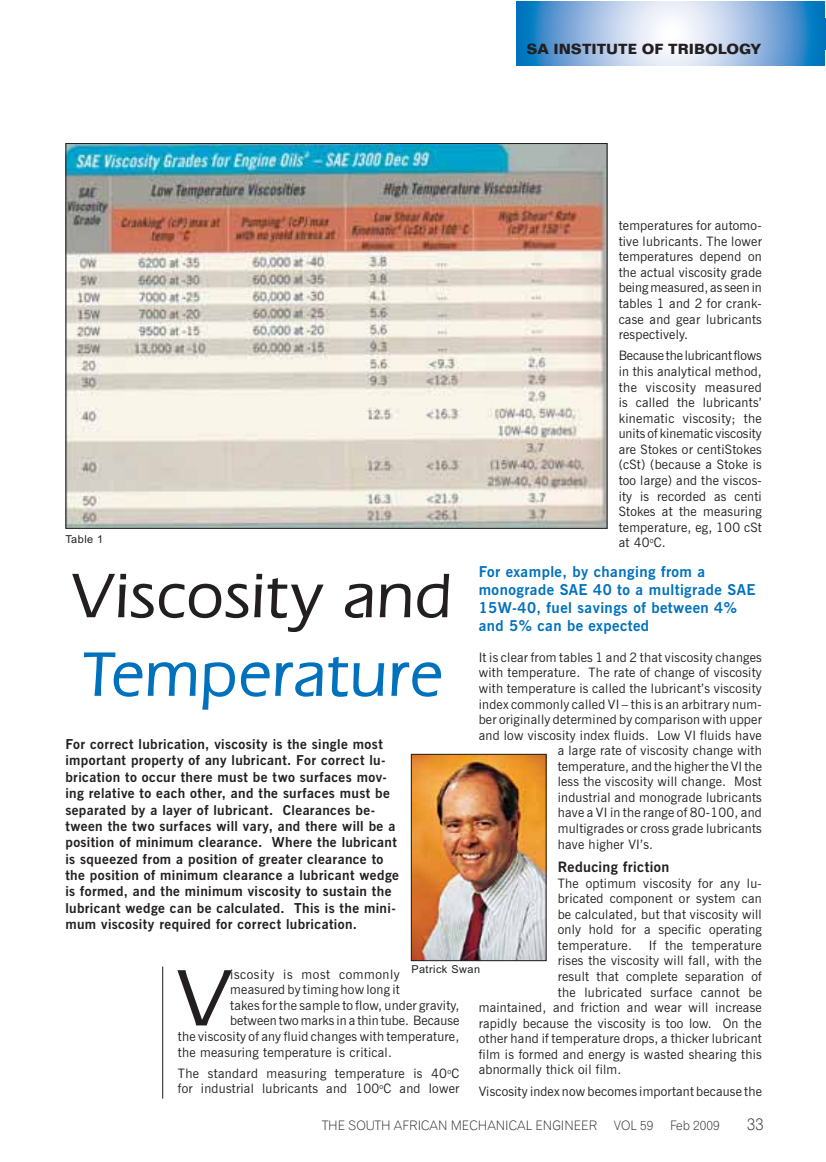
<style>
.page{position:relative;width:826px;height:1162px;background:#fff}
.page>*{position:absolute;margin:0;border:0;box-sizing:border-box;transform-origin:0 0}
.t1{font:500 83.4px "Eras IT Cby BT";color:#231f20}
.t2{font:500 65.55px "Eras IT Cby BT";letter-spacing:.015em;color:#231f20}
.t3{font:500 65.55px "Eras IT Cby BT";letter-spacing:.015em;color:#0071bc}
.t4{font:16.35px "Gothic 720 BT Light B";color:#231f20}
.t5{font:700 15px/18px "News Gothic BT";letter-spacing:.03em;color:#0071bc}
.t6{font:700 14.25px "Folio BT";color:#231f20}
.t7{font:700 14.25px "News Gothic BT";letter-spacing:.03em;color:#231f20}
.t8{font:700 13.65px/16.4px "News Gothic BT";letter-spacing:.03em;color:#231f20}
.t9{font:12.9px/15.6px "News Gothic BT";letter-spacing:.02em;color:#231f20;text-align:justify}
.t10{font:12.9px "Gothic 720 BT Light B";color:#231f20}
.t11{font:12.9px "News Gothic BT";letter-spacing:.045em;color:#231f20}
.t12{font:10.95px "Arial";letter-spacing:.04em;color:#231f20}
</style>
<div class="page">
<img style="left:67px;top:143px;width:541px;height:385px">
<img style="left:413px;top:756px;width:131px;height:203px">
<div style="left:411px;top:754px;width:135px;height:207px;border:1px solid #231f20"></div>
<svg style="left:516px;top:1px;width:309px;height:65px;background:#93bbe0"></svg>
<hr style="left:162px;top:966px;width:1px;height:132px;background:#231f20">
<p class="t12" style="left:65px;top:535px;width:39px">Table 1</p>
<p class="t6" style="left:526px;top:44px;width:236px">SA INSTITUTE OF TRIBOLOGY</p>
<p class="t9" style="left:618px;top:219px;width:145px">temperatures for automo&shy;tive lubricants. The lower temperatures depend on the actual viscosity grade being measured, as seen in tables 1 and 2 for crank&shy;case and gear lubricants respectively.</p>
<p class="t9" style="left:618px;top:349px;width:145px">Because the lubricant flows in this analytical method, the viscosity measured is called the lubricants’ kinematic viscosity; the units of kinematic viscosity are Stokes or centiStokes (cSt) (because a Stoke is too large) and the viscos&shy;ity is recorded as centi Stokes at the measuring temperature, eg, 100 cSt at 40<sup>o</sup>C.</p>
<p class="t5" style="left:478px;top:564px;width:278px">For example, by changing from a monograde SAE 40 to a multigrade SAE<br>15W-40, fuel savings of between 4% and 5% can be expected</p>
<h2 class="t2" style="left:73px;top:574px;width:381px">Viscosity and</h2>
<h2 class="t3" style="left:83px;top:652px;width:361px">Temperature</h2>
<p class="t8" style="left:65px;top:737px;width:335px">For correct lubrication, viscosity is the single most important property of any lubricant. For correct lu&shy;brication to occur there must be two surfaces mov&shy;ing relative to each other, and the surfaces must be separated by a layer of lubricant. Clearances be&shy;tween the two surfaces will vary, and there will be a position of minimum clearance. Where the lubricant is squeezed from a position of greater clearance to the position of minimum clearance a lubricant wedge is formed, and the minimum viscosity to sustain the lubricant wedge can be calculated. This is the mini&shy;mum viscosity required for correct lubrication.</p>
<p class="t9" style="left:478px;top:650px;width:284px">It is clear from tables 1 and 2 that viscosity changes</p>
<p class="t9" style="left:478px;top:666px;width:284px">with temperature. The rate of change of viscosity</p>
<p class="t9" style="left:478px;top:681px;width:284px">with temperature is called the lubricant’s viscosity</p>
<p class="t9" style="left:478px;top:697px;width:285px">index commonly called VI – this is an arbitrary num-</p>
<p class="t9" style="left:478px;top:713px;width:284px">ber originally determined by comparison with upper</p>
<p class="t9" style="left:478px;top:728px;width:284px">and low viscosity index fluids. Low VI fluids have</p>
<p class="t9" style="left:557px;top:744px;width:206px">a large rate of viscosity change with</p>
<p class="t9" style="left:557px;top:759px;width:206px">temperature, and the higher the VI the</p>
<p class="t9" style="left:557px;top:775px;width:206px">less the viscosity will change. Most</p>
<p class="t9" style="left:557px;top:790px;width:205px">industrial and monograde lubricants</p>
<p class="t9" style="left:557px;top:806px;width:206px">have a VI in the range of 80-100, and</p>
<p class="t9" style="left:557px;top:821px;width:206px">multigrades or cross grade lubricants</p>
<p class="t9" style="left:557px;top:837px;width:97px">have higher VI’s.</p>
<p class="t7" style="left:557px;top:861px;width:113px">Reducing friction</p>
<p class="t9" style="left:557px;top:876px;width:206px">The optimum viscosity for any lu&shy;bricated component or system can be calculated, but that viscosity will only hold for a specific operating temperature.</p>
<p class="t9" style="left:648px;top:938px;width:114px">If the temperature</p>
<p class="t9" style="left:557px;top:954px;width:206px">rises the viscosity will fall, with the</p>
<p class="t9" style="left:557px;top:969px;width:205px">result that complete separation of</p>
<p class="t9" style="left:557px;top:985px;width:206px">the lubricated surface cannot be</p>
<p class="t9" style="left:478px;top:1000px;width:284px">maintained, and friction and wear will increase</p>
<p class="t9" style="left:478px;top:1016px;width:284px">rapidly because the viscosity is too low. On the</p>
<p class="t9" style="left:478px;top:1032px;width:284px">other hand if temperature drops, a thicker lubricant</p>
<p class="t9" style="left:478px;top:1047px;width:284px">film is formed and energy is wasted shearing this</p>
<p class="t9" style="left:478px;top:1063px;width:144px">abnormally thick oil film.</p>
<p class="t9" style="left:478px;top:1084px;width:285px">Viscosity index now becomes important because the</p>
<p class="t12" style="left:411px;top:964px;width:70px">Patrick Swan</p>
<h1 class="t1" style="left:178px;top:970px;width:52px">V</h1>
<p class="t11" style="left:230px;top:969px;width:171px">iscosity is most commonly</p>
<p class="t9" style="left:230px;top:983px;width:171px">measured by timing how long it</p>
<p class="t9" style="left:230px;top:998px;width:230px">takes for the sample to flow, under gravity,</p>
<p class="t9" style="left:230px;top:1014px;width:231px">between two marks in a thin tube. Because</p>
<p class="t9" style="left:178px;top:1029px;width:283px">the viscosity of any fluid changes with temperature,</p>
<p class="t9" style="left:178px;top:1045px;width:215px">the measuring temperature is critical.</p>
<p class="t9" style="left:178px;top:1066px;width:283px">The standard measuring temperature is 40<sup>o</sup>C for industrial lubricants and 100<sup>o</sup>C and lower</p>
<p class="t10" style="left:322px;top:1120px;width:277px">THE SOUTH AFRICAN MECHANICAL ENGINEER</p>
<p class="t10" style="left:614px;top:1120px;width:41px">VOL 59</p>
<p class="t10" style="left:670px;top:1120px;width:51px">Feb 2009</p>
<p class="t4" style="left:747px;top:1118px;width:18px">33</p>
</div>
